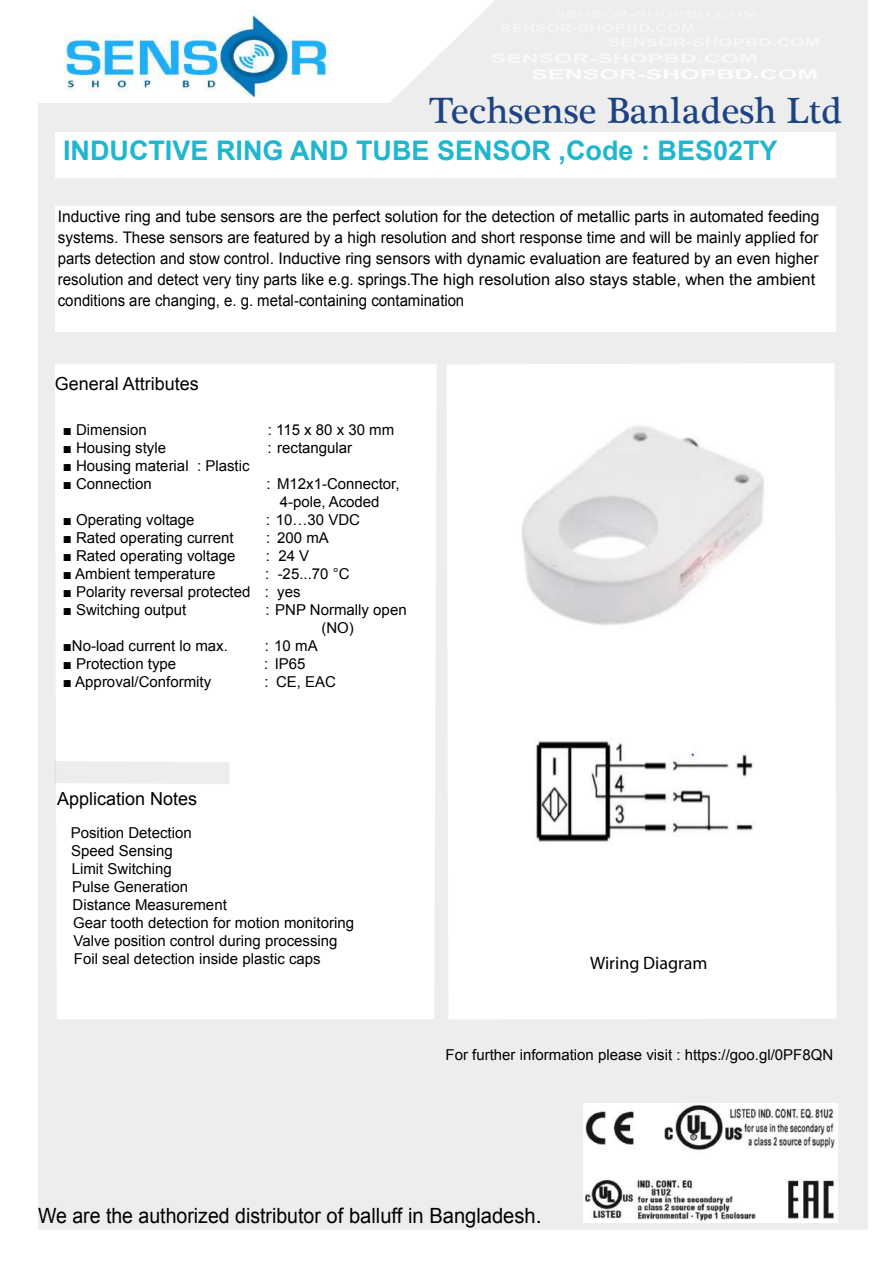
<style>
.page{position:relative;width:893px;height:1263px;background:#fff}
.page>*{position:absolute;margin:0;border:0;box-sizing:border-box;transform-origin:0 0}
.t1{font:37.5px "Plantagenet Cherokee";color:#1e4382}
.t2{font:700 27px "Arial";color:#20b6ce}
.t3{font:21px "Arial";color:#000;scale:.93 1}
.t4{font:18px "Arial";color:#000}
.t5{font:18px "Myriad Pro";color:#000}
.t6{font:15.9px/21.1px "Arial";letter-spacing:.005em;color:#000}
.t7{font:15px/18px "Arial";color:#000;text-align:center}
.s1{font-size:22.5px}
</style>
<div class="page">
<div style="left:38px;top:0;width:830px;height:1230px;background:#ededed"></div>
<div style="left:56px;top:132px;width:780px;height:45px;background:#fff"></div>
<div style="left:56px;top:206px;width:780px;height:125px;background:#fff"></div>
<svg style="left:446px;top:363px;width:390px;height:657px"></svg>
<svg style="left:55px;top:364px;width:382px;height:655px"></svg>
<div style="left:55px;top:761px;width:174px;height:23px;background:#ededed"></div>
<img style="left:584px;top:1104px;width:253px;height:119px">
<svg style="left:532px;top:69px;width:284px;height:10px"></svg>
<div style="left:491px;top:54px;width:265px;height:9px;background:#f2f2f2"></div>
<svg style="left:554px;top:11px;width:202px;height:6px"></svg>
<div style="left:608px;top:38px;width:211px;height:8px;background:#f2f2f2"></div>
<div style="left:501px;top:24px;width:193px;height:8px;background:#f0f0f0"></div>
<img style="left:54px;top:10px;width:285px;height:96px">
<img style="left:504px;top:655px;width:286px;height:228px">
<img style="left:518px;top:415px;width:268px;height:216px">
<h1 class="t1" style="left:429px;top:87px;width:414px">Techsense Banladesh Ltd</h1>
<h2 class="t2" style="left:63px;top:132px;width:716px">INDUCTIVE RING AND TUBE SENSOR ,Code : BES02TY</h2>
<p class="t6" style="left:58px;top:206px;width:763px">Inductive ring and tube sensors are the perfect solution for the detection of metallic parts in automated feeding systems. These sensors are featured by a high resolution and short response time and will be mainly applied for parts detection and stow control. Inductive ring sensors with dynamic evaluation are featured by an even higher resolution and detect very tiny parts like e.g. springs.The high resolution also stays stable, when the ambient conditions are changing, e. g. metal-containing contamination</p>
<p class="t4" style="left:55px;top:372px;width:146px">General Attributes</p>
<p class="t7" style="left:63px;top:421px;width:86px">■ Dimension</p>
<p class="t7" style="left:268px;top:421px;width:128px">: 115 x 80 x 30 mm</p>
<p class="t7" style="left:63px;top:439px;width:105px">■ Housing style</p>
<p class="t7" style="left:267px;top:439px;width:86px">: rectangular</p>
<p class="t7" style="left:63px;top:457px;width:188px">■ Housing material : Plastic</p>
<p class="t7" style="left:63px;top:475px;width:91px">■ Connection</p>
<p class="t7" style="left:266px;top:475px;width:135px">: M12x1-Connector,<br>4-pole, Acoded</p>
<p class="t7" style="left:63px;top:511px;width:133px">■ Operating voltage</p>
<p class="t7" style="left:266px;top:511px;width:96px">: 10…30 VDC</p>
<p class="t7" style="left:63px;top:529px;width:172px">■ Rated operating current</p>
<p class="t7" style="left:266px;top:529px;width:64px">: 200 mA</p>
<p class="t7" style="left:63px;top:547px;width:174px">■ Rated operating voltage</p>
<p class="t7" style="left:266px;top:547px;width:45px">: 24 V</p>
<p class="t7" style="left:63px;top:565px;width:154px">■ Ambient temperature</p>
<p class="t7" style="left:265px;top:565px;width:86px">: -25...70 °C</p>
<p class="t7" style="left:63px;top:583px;width:239px">■ Polarity reversal protected : yes</p>
<p class="t7" style="left:63px;top:601px;width:125px">■ Switching output</p>
<p class="t7" style="left:265px;top:601px;width:143px">: PNP Normally open (NO)</p>
<p class="t7" style="left:63px;top:637px;width:166px">■No-load current lo max.</p>
<p class="t7" style="left:265px;top:637px;width:54px">: 10 mA</p>
<p class="t7" style="left:63px;top:655px;width:115px">■ Protection type</p>
<p class="t7" style="left:264px;top:655px;width:43px">: IP65</p>
<p class="t7" style="left:63px;top:673px;width:150px">■ Approval/Conformity</p>
<p class="t7" style="left:264px;top:673px;width:73px">: CE, EAC</p>
<p class="t4" style="left:57px;top:786px;width:142px">Application Notes</p>
<p class="t7" style="left:71px;top:824px;width:285px;text-align:left">Position Detection<br>Speed Sensing<br>Limit Switching<br>Pulse Generation<br>Distance Measurement<br>Gear tooth detection for motion monitoring<br>Valve position control during processing<br>Foil seal detection inside plastic caps</p>
<p class="t5" style="left:590px;top:951px;width:119px">Wiring Diagram</p>
<p class="t7" style="left:446px;top:1045px;width:389px">For further information please visit : https://goo.gl/0PF8QN</p>
<h3 class="t3" style="left:38px;top:1201px;width:543px">We are the authorized distributor of balluff in Bangladesh<span class="s1">.</span></h3>
</div>
